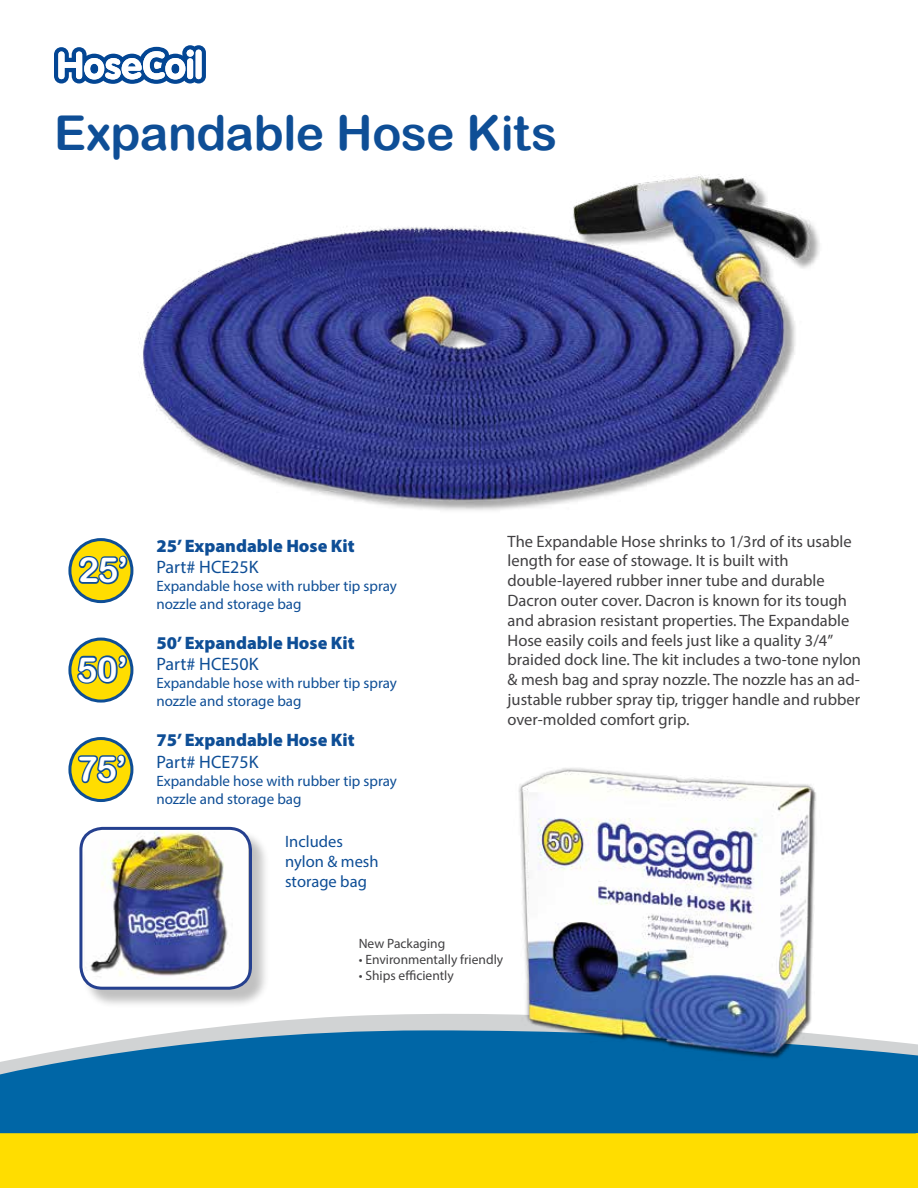
<style>
.page{position:relative;width:918px;height:1188px;background:#fff}
.page>*{position:absolute;margin:0;border:0;box-sizing:border-box;transform-origin:0 0}
.t1{font:48px "Arial Rounded MT Bold";letter-spacing:-.01em;color:#0e4e96}
.t2{font:34.5px "Arial Rounded MT Bold";color:#fff}
.t3{font:900 18px "Myriad Pro";color:#0e4e96}
.t4{font:18px "Myriad Pro";color:#0e4e96}
.t5{font:16.5px/19.8px "Myriad Pro";color:#414042}
.t6{font:16.5px/19.8px "Myriad Pro";color:#0e4e96}
.t7{font:15px/18px "Myriad Pro";color:#0e4e96}
.t8{font:13.5px "Myriad Pro";color:#414042}
</style>
<div class="page">
<svg style="left:0;top:1014px;width:918px;height:119px;background:#2c7fb3"></svg>
<div style="left:0;top:1133px;width:918px;height:55px;background:#fd0"></div>
<svg style="left:54px;top:45px;width:152px;height:39px"></svg>
<div style="left:187px;top:50px;width:7px;height:7px;background:#fff;border-radius:50%"></div>
<div style="left:187px;top:58px;width:6px;height:21px;background:#fff;border-radius:3px"></div>
<div style="left:196px;top:50px;width:6px;height:29px;background:#fff;border-radius:3px"></div>
<img style="left:139px;top:174px;width:681px;height:337px">
<img style="left:504px;top:768px;width:324px;height:296px">
<svg style="left:70px;top:540px;width:62px;height:62px"></svg>
<div style="left:68px;top:538px;width:65px;height:65px;border:3px solid #0e4e96;border-radius:50%"></div>
<svg style="left:76px;top:553px;width:54px;height:33px;background:#8d9946"></svg>
<svg style="left:70px;top:639px;width:62px;height:62px"></svg>
<div style="left:68px;top:638px;width:65px;height:65px;border:3px solid #0e4e96;border-radius:50%"></div>
<svg style="left:75px;top:653px;width:54px;height:33px;background:#8f9a45"></svg>
<svg style="left:70px;top:739px;width:62px;height:62px"></svg>
<div style="left:68px;top:737px;width:65px;height:65px;border:3px solid #0e4e96;border-radius:50%"></div>
<svg style="left:76px;top:752px;width:52px;height:34px;background:#9ca23c"></svg>
<div style="left:82px;top:829px;width:189px;height:179px;background:#000;opacity:.25"></div>
<img style="left:85px;top:828px;width:163px;height:159px">
<div style="left:79px;top:827px;width:173px;height:163px;border:3px solid #25408f;border-radius:22px"></div>
<h1 class="t1" style="left:54px;top:105px;width:505px">Expandable Hose Kits</h1>
<h2 class="t2" style="left:78px;top:550px;width:52px">25’</h2>
<h2 class="t2" style="left:77px;top:649px;width:53px">50’</h2>
<h2 class="t2" style="left:77px;top:749px;width:51px">75’</h2>
<p class="t3" style="left:156px;top:534px;width:200px">25’ Expandable Hose Kit</p>
<p class="t4" style="left:156px;top:556px;width:104px">Part# HCE25K</p>
<p class="t7" style="left:156px;top:577px;width:242px">Expandable hose with rubber tip spray nozzle and storage bag</p>
<p class="t3" style="left:156px;top:631px;width:200px">50’ Expandable Hose Kit</p>
<p class="t4" style="left:156px;top:653px;width:104px">Part# HCE50K</p>
<p class="t7" style="left:156px;top:674px;width:242px">Expandable hose with rubber tip spray nozzle and storage bag</p>
<p class="t3" style="left:156px;top:728px;width:200px">75’ Expandable Hose Kit</p>
<p class="t4" style="left:156px;top:750px;width:104px">Part# HCE75K</p>
<p class="t7" style="left:156px;top:771px;width:242px">Expandable hose with rubber tip spray nozzle and storage bag</p>
<p class="t6" style="left:285px;top:831px;width:95px">Includes nylon &amp; mesh storage bag</p>
<p class="t5" style="left:508px;top:531px;width:355px">The Expandable Hose shrinks to 1/3rd of its usable length for ease of stowage. It is built with double-layered rubber inner tube and durable Dacron outer cover. Dacron is known for its tough and abrasion resistant properties. The Expandable Hose easily coils and feels just like a quality 3/4” braided dock line. The kit includes a two-tone nylon &amp; mesh bag and spray nozzle. The nozzle has an ad&shy;justable rubber spray tip, trigger handle and rubber over-molded comfort grip.</p>
<p class="t8" style="left:359px;top:935px;width:88px">New Packaging</p>
<p class="t8" style="left:359px;top:951px;width:146px">• Environmentally friendly</p>
<p class="t8" style="left:359px;top:967px;width:97px">• Ships efficiently</p>
</div>
